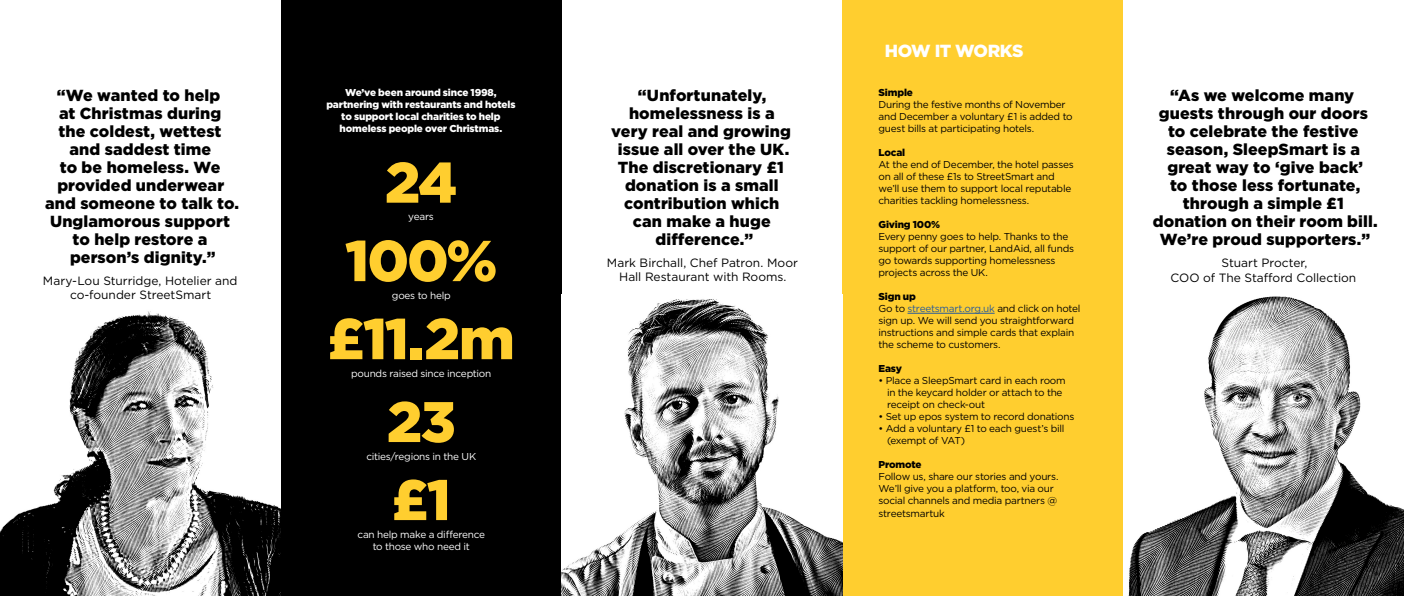
<style>
.page{position:relative;width:1404px;height:596px;background:#fff}
.page>*{position:absolute;margin:0;border:0;box-sizing:border-box;transform-origin:0 0}
.t1{font:900 57.5px "Gotham";letter-spacing:-.04em;color:#ffce2f}
.t2{font:900 57px "Gotham";color:#ffce2f}
.t3{font:900 17.5px "Gotham";letter-spacing:-.025em;color:#fff}
.t4{font:900 16px/18px "Gotham";letter-spacing:.005em;color:#000;text-align:center}
.t5{font:12px/14px "Gotham";color:#000;text-align:center}
.t6{font:10px/12px "Gotham";letter-spacing:-.025em;color:#000}
.t7{font:900 10px/12px "Gotham";letter-spacing:-.015em;color:#fff;text-align:center}
.t8{font:10px/12.7px "Gotham";letter-spacing:-.025em;color:#fff;text-align:center}
.t9{font:900 10px "Gotham";letter-spacing:-.015em;color:#000}
.s1{font-weight:900}
.s2{color:#275b9b}
</style>
<div class="page">
<div style="left:842px;top:0;width:281px;height:595px;background:#ffce2f"></div>
<div style="left:281px;top:0;width:280px;height:595px;background:#000"></div>
<hr style="left:907px;top:313px;width:87px;height:1px;background:#275b9b">
<img style="left:561px;top:299px;width:281px;height:296px">
<img style="left:0;top:311px;width:281px;height:284px">
<img style="left:1128px;top:296px;width:275px;height:299px">
<h3 class="t4" style="left:45px;top:86px;width:195px">“We wanted to help<br>at Christmas during<br>the coldest, wettest and saddest time<br>to be homeless. We provided underwear and someone to talk to.<br>Unglamorous support to help restore a person’s dignity.”</h3>
<p class="t5" style="left:43px;top:273px;width:196px">Mary-Lou Sturridge, Hotelier and co-founder StreetSmart</p>
<p class="t7" style="left:326px;top:86px;width:190px">We’ve been around since 1998, partnering with restaurants and hotels to support local charities to help homeless people over Christmas.</p>
<h2 class="t2" style="left:385px;top:143px;width:74px">24</h2>
<p class="t8" style="left:408px;top:210px;width:27px">years</p>
<h1 class="t1" style="left:345px;top:221px;width:154px">100%</h1>
<p class="t8" style="left:392px;top:288px;width:60px">goes to help</p>
<h1 class="t1" style="left:327px;top:299px;width:189px">£11.2m</h1>
<p class="t8" style="left:351px;top:366px;width:142px">pounds raised since inception</p>
<h2 class="t2" style="left:387px;top:382px;width:71px">23</h2>
<p class="t8" style="left:366px;top:449px;width:111px">cities/regions in the UK</p>
<h2 class="t2" style="left:392px;top:460px;width:61px">£1</h2>
<p class="t8" style="left:357px;top:527px;width:129px">can help make a difference to those who need it</p>
<h3 class="t4" style="left:611px;top:86px;width:181px">“Unfortunately, homelessness is a very real and growing issue all over the UK.<br>The discretionary £1 donation is a small contribution which can make a huge difference.”</h3>
<p class="t5" style="left:607px;top:255px;width:192px">Mark Birchall, Chef Patron. Moor<br>Hall Restaurant with Rooms.</p>
<h3 class="t3" style="left:884px;top:38px;width:140px">HOW IT WORKS</h3>
<p class="t9" style="left:878px;top:85px;width:36px">Simple</p>
<p class="t6" style="left:878px;top:98px;width:196px">During the festive months of November and December a voluntary £1 is added to guest bills at participating hotels.</p>
<p class="t9" style="left:878px;top:145px;width:28px">Local</p>
<p class="t6" style="left:878px;top:158px;width:197px">At the end of December, the hotel passes on all of these £1s to StreetSmart and we’ll use them to support local reputable charities tackling homelessness.</p>
<p class="t9" style="left:878px;top:217px;width:63px">Giving 100%</p>
<p class="t6" style="left:878px;top:230px;width:197px">Every penny goes to help. Thanks to the support of our partner, LandAid, all funds go towards supporting homelessness projects across the UK.</p>
<p class="t6" style="left:878px;top:290px;width:203px"><span class="s1">Sign up<br></span>Go to <span class="s2">streetsmart.org.uk</span> and click on hotel sign up. We will send you straightforward instructions and simple cards that explain the scheme to customers.</p>
<p class="t9" style="left:878px;top:361px;width:25px">Easy</p>
<p class="t6" style="left:887px;top:374px;width:180px;text-indent:-8px">• Place a SleepSmart card in each room in the keycard holder or attach to the receipt on check-out</p>
<p class="t6" style="left:878px;top:410px;width:197px">• Set up epos system to record donations</p>
<p class="t6" style="left:887px;top:422px;width:179px;text-indent:-8px">• Add a voluntary £1 to each guest’s bill (exempt of VAT)</p>
<p class="t9" style="left:878px;top:457px;width:44px">Promote</p>
<p class="t6" style="left:878px;top:470px;width:181px">Follow us, share our stories and yours.<br>We’ll give you a platform, too, via our social channels and media partners @ streetsmartuk</p>
<h3 class="t4" style="left:1152px;top:86px;width:226px">“As we welcome many guests through our doors to celebrate the festive season, SleepSmart is a great way to ‘give back’<br>to those less fortunate, through a simple £1 donation on their room bill.<br>We’re proud supporters.”</h3>
<p class="t5" style="left:1170px;top:254px;width:187px;line-height:15px">Stuart Procter,<br>COO of The Stafford Collection</p>
</div>
